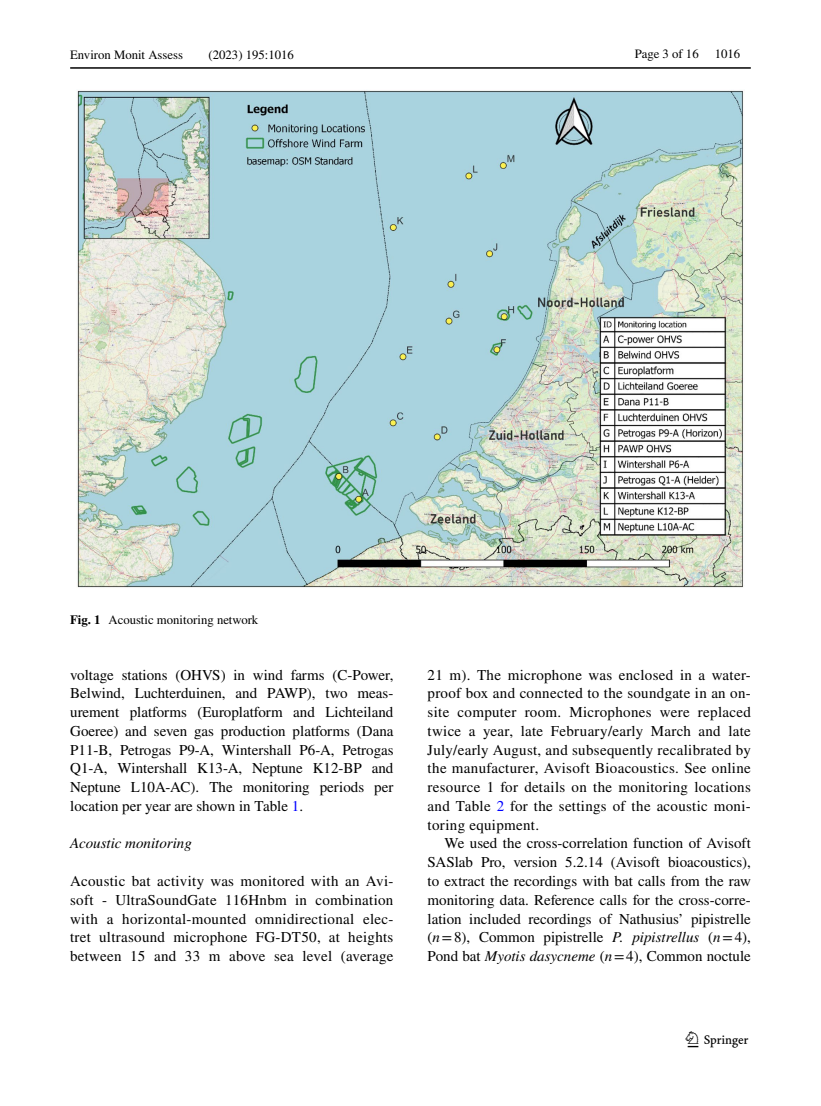
<style>
.page{position:relative;width:821px;height:1106px;background:#fff}
.page>*{position:absolute;margin:0;border:0;box-sizing:border-box;transform-origin:0 0}
.t1{font:22.5px "Springnew Regular 3";color:#000}
.t2{font:15px/18.8px "STIX";color:#000;text-align:justify}
.t3{font:italic 15px "STIX";color:#000}
.t4{font:12.75px "STIX";color:#000}
.s1{font-weight:700}
.s2{color:#00f}
.s3{font-style:italic}
</style>
<div class="page">
<hr style="left:70px;top:67px;width:680px;height:2px;background:#000">
<img style="left:77px;top:90px;width:667px;height:498px">
<p class="t4" style="left:70px;top:46px;width:114px">Environ Monit Assess</p>
<p class="t4" style="left:209px;top:46px;width:87px">(2023) 195:1016</p>
<p class="t4" style="left:635px;top:45px;width:107px">Page 3 of 16 1016</p>
<p class="t4" style="left:70px;top:611px;width:190px"><span class="s1">Fig. 1</span> Acoustic monitoring network</p>
<p class="t2" style="left:70px;top:666px;width:325px">voltage stations (OHVS) in wind farms (C-Power, Belwind, Luchterduinen, and PAWP), two meas&shy;urement platforms (Europlatform and Lichteiland Goeree) and seven gas production platforms (Dana P11-B, Petrogas P9-A, Wintershall P6-A, Petrogas Q1-A, Wintershall K13-A, Neptune K12-BP and Neptune L10A-AC). The monitoring periods per location per year are shown in Table <span class="s2">1</span>.</p>
<p class="t3" style="left:70px;top:833px;width:123px">Acoustic monitoring</p>
<p class="t2" style="left:70px;top:872px;width:325px">Acoustic bat activity was monitored with an Avi&shy;soft - UltraSoundGate 116Hnbm in combination with a horizontal-mounted omnidirectional elec&shy;tret ultrasound microphone FG-DT50, at heights between 15 and 33 m above sea level (average</p>
<p class="t2" style="left:427px;top:666px;width:325px">21 m). The microphone was enclosed in a water&shy;proof box and connected to the soundgate in an on&shy;site computer room. Microphones were replaced twice a year, late February/early March and late July/early August, and subsequently recalibrated by the manufacturer, Avisoft Bioacoustics. See online resource 1 for details on the monitoring locations and Table <span class="s2">2</span> for the settings of the acoustic moni&shy;toring equipment.</p>
<p class="t2" style="left:427px;top:835px;width:325px;text-indent:17px">We used the cross-correlation function of Avisoft SASlab Pro, version 5.2.14 (Avisoft bioacoustics), to extract the recordings with bat calls from the raw monitoring data. Reference calls for the cross-corre&shy;lation included recordings of Nathusius’ pipistrelle (<span class="s3">n</span>=8), Common pipistrelle <span class="s3">P. pipistrellus</span> (<span class="s3">n</span>=4), Pond bat <span class="s3">Myotis dasycneme</span> (<span class="s3">n</span>=4), Common noctule</p>
<h1 class="t1" style="left:687px;top:1031px;width:62px">1 3</h1>
</div>
